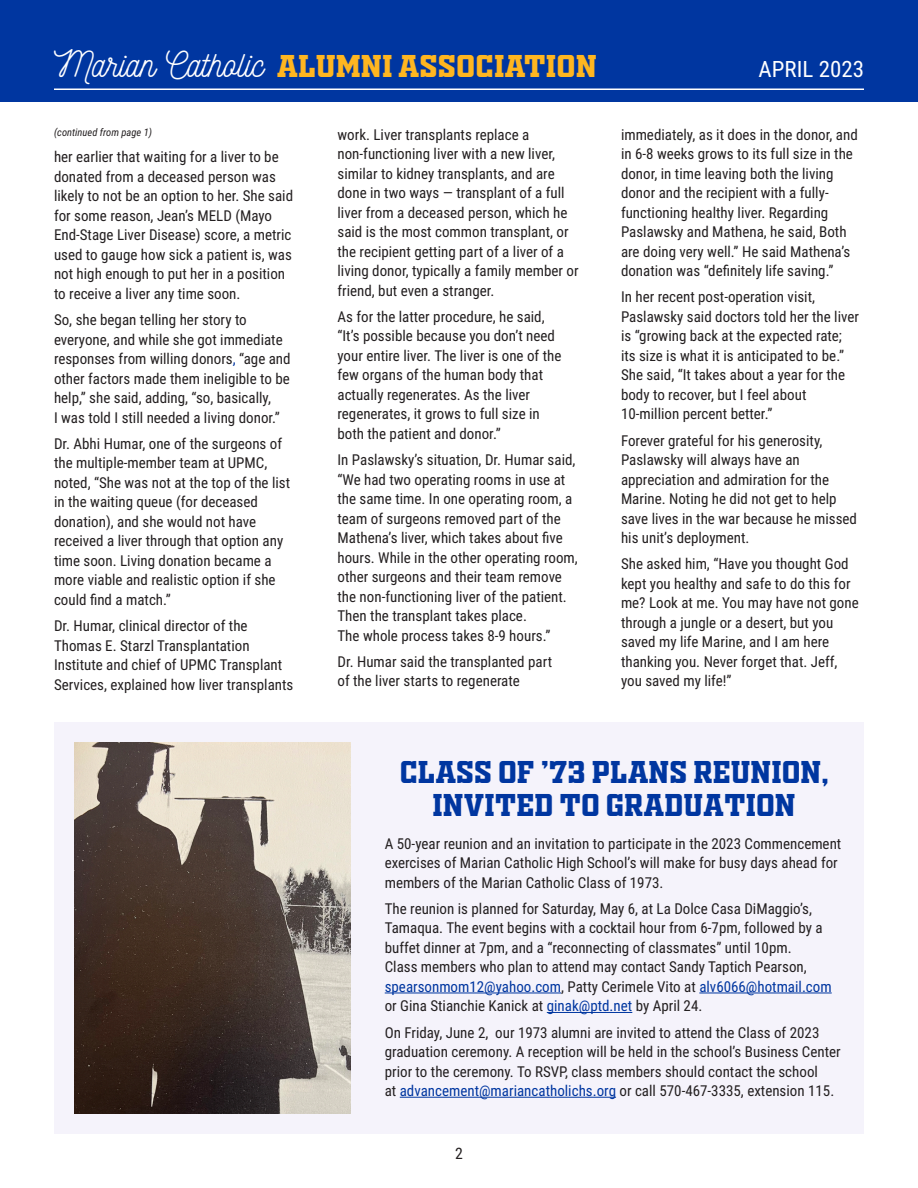
<style>
.page{position:relative;width:918px;height:1188px;background:#fff}
.page>*{position:absolute;margin:0;border:0;box-sizing:border-box;transform-origin:0 0}
.t1{font:36px "Nickainley";color:#fff}
.t2{font:30px/33px "OLDSPORT02 ATHLETICNCV";color:#0036a0;text-align:center}
.t3{font:30px "OLDSPORT02 ATHLETICNCV";color:#ffb620}
.t4{font:22.5px "Roboto Condensed";color:#fff}
.t5{font:15.75px "Roboto Condensed";color:#231f20}
.t6{font:15px/19.5px "Roboto Condensed";color:#231f20}
.t7{font:italic 10.5px "Roboto Condensed";color:#231f20}
.s1{color:#0036a0}
</style>
<div class="page">
<div style="left:0;top:0;width:918px;height:101px;background:#0036a0"></div>
<hr style="left:54px;top:88px;width:810px;height:2px;background:#fff">
<div style="left:54px;top:722px;width:810px;height:412px;background:#f5f3fb"></div>
<hr style="left:385px;top:993px;width:176px;height:1px;background:#0036a0">
<hr style="left:699px;top:993px;width:133px;height:1px;background:#0036a0">
<hr style="left:547px;top:1012px;width:85px;height:1px;background:#0036a0">
<hr style="left:400px;top:1097px;width:216px;height:1px;background:#0036a0">
<img style="left:74px;top:742px;width:277px;height:372px">
<p class="t1" style="left:54px;top:41px;width:211px">Marian Catholic</p>
<p class="t3" style="left:277px;top:44px;width:322px">ALUMNI ASSOCIATION</p>
<p class="t4" style="left:759px;top:53px;width:107px">APRIL 2023</p>
<p class="t7" style="left:54px;top:125px;width:100px">(continued from page 1)</p>
<p class="t6" style="left:54px;top:147px;width:241px">her earlier that waiting for a liver to be donated from a deceased person was likely to not be an option to her. She said for some reason, Jean’s MELD (Mayo End-Stage Liver Disease) score, a metric used to gauge how sick a patient is, was not high enough to put her in a position to receive a liver any time soon.</p>
<p class="t6" style="left:54px;top:309px;width:238px">So, she began telling her story to everyone, and while she got immediate responses from willing donors<span class="s1">,</span> “age and other factors made them ineligible to be help,” she said, adding, “so, basically,<br>I was told I still needed a living donor.”</p>
<p class="t6" style="left:54px;top:433px;width:238px">Dr. Abhi Humar, one of the surgeons of the multiple-member team at UPMC, noted, “She was not at the top of the list in the waiting queue (for deceased donation), and she would not have received a liver through that option any time soon. Living donation became a more viable and realistic option if she could find a match.”</p>
<p class="t6" style="left:54px;top:615px;width:241px">Dr. Humar, clinical director of the Thomas E. Starzl Transplantation Institute and chief of UPMC Transplant Services, explained how liver transplants</p>
<p class="t6" style="left:338px;top:124px;width:243px">work. Liver transplants replace a non-functioning liver with a new liver, similar to kidney transplants, and are done in two ways — transplant of a full liver from a deceased person, which he said is the most common transplant, or the recipient getting part of a liver of a living donor, typically a family member or friend, but even a stranger.</p>
<p class="t6" style="left:338px;top:306px;width:225px">As for the latter procedure, he said, “It’s possible because you don’t need your entire liver. The liver is one of the few organs of the human body that actually regenerates. As the liver regenerates, it grows to full size in both the patient and donor.”</p>
<p class="t6" style="left:338px;top:449px;width:242px">In Paslawsky’s situation, Dr. Humar said, “We had two operating rooms in use at the same time. In one operating room, a team of surgeons removed part of the Mathena’s liver, which takes about five hours. While in the other operating room, other surgeons and their team remove the non-functioning liver of the patient.<br>Then the transplant takes place.<br>The whole process takes 8-9 hours.”</p>
<p class="t6" style="left:338px;top:651px;width:216px">Dr. Humar said the transplanted part of the liver starts to regenerate</p>
<p class="t6" style="left:621px;top:124px;width:238px">immediately, as it does in the donor, and in 6-8 weeks grows to its full size in the donor, in time leaving both the living donor and the recipient with a fully&shy;functioning healthy liver. Regarding Paslawsky and Mathena, he said, Both are doing very well.” He said Mathena’s donation was “definitely life saving.”</p>
<p class="t6" style="left:621px;top:287px;width:240px">In her recent post-operation visit, Paslawsky said doctors told her the liver is “growing back at the expected rate; its size is what it is anticipated to be.” She said, “It takes about a year for the body to recover, but I feel about 10-million percent better.”</p>
<p class="t6" style="left:621px;top:430px;width:237px">Forever grateful for his generosity, Paslawsky will always have an appreciation and admiration for the Marine. Noting he did not get to help save lives in the war because he missed his unit’s deployment.</p>
<p class="t6" style="left:621px;top:554px;width:239px">She asked him, “Have you thought God kept you healthy and safe to do this for me? Look at me. You may have not gone through a jungle or a desert, but you saved my life Marine, and I am here thanking you. Never forget that. Jeff, you saved my life!”</p>
<p class="t2" style="left:400px;top:754px;width:430px">CLASS OF ’73 PLANS REUNION,<br>INVITED TO GRADUATION</p>
<p class="t6" style="left:385px;top:833px;width:458px">A 50-year reunion and an invitation to participate in the 2023 Commencement exercises of Marian Catholic High School’s will make for busy days ahead for members of the Marian Catholic Class of 1973.</p>
<p class="t6" style="left:385px;top:898px;width:448px">The reunion is planned for Saturday, May 6, at La Dolce Casa DiMaggio’s, Tamaqua. The event begins with a cocktail hour from 6-7pm, followed by a buffet dinner at 7pm, and a “reconnecting of classmates” until 10pm.<br>Class members who plan to attend may contact Sandy Taptich Pearson, <span class="s1">spearsonmom12@yahoo.com</span>, Patty Cerimele Vito at <span class="s1">alv6066@hotmail.com </span>or Gina Stianchie Kanick at <span class="s1">ginak@ptd.net</span> by April 24.</p>
<p class="t6" style="left:385px;top:1022px;width:458px">On Friday, June 2, our 1973 alumni are invited to attend the Class of 2023 graduation ceremony. A reception will be held in the school’s Business Center prior to the ceremony. To RSVP, class members should contact the school<br>at <span class="s1">advancement@mariancatholichs.org</span> or call 570-467-3335, extension 115.</p>
<p class="t5" style="left:455px;top:1143px;width:9px">2</p>
</div>
